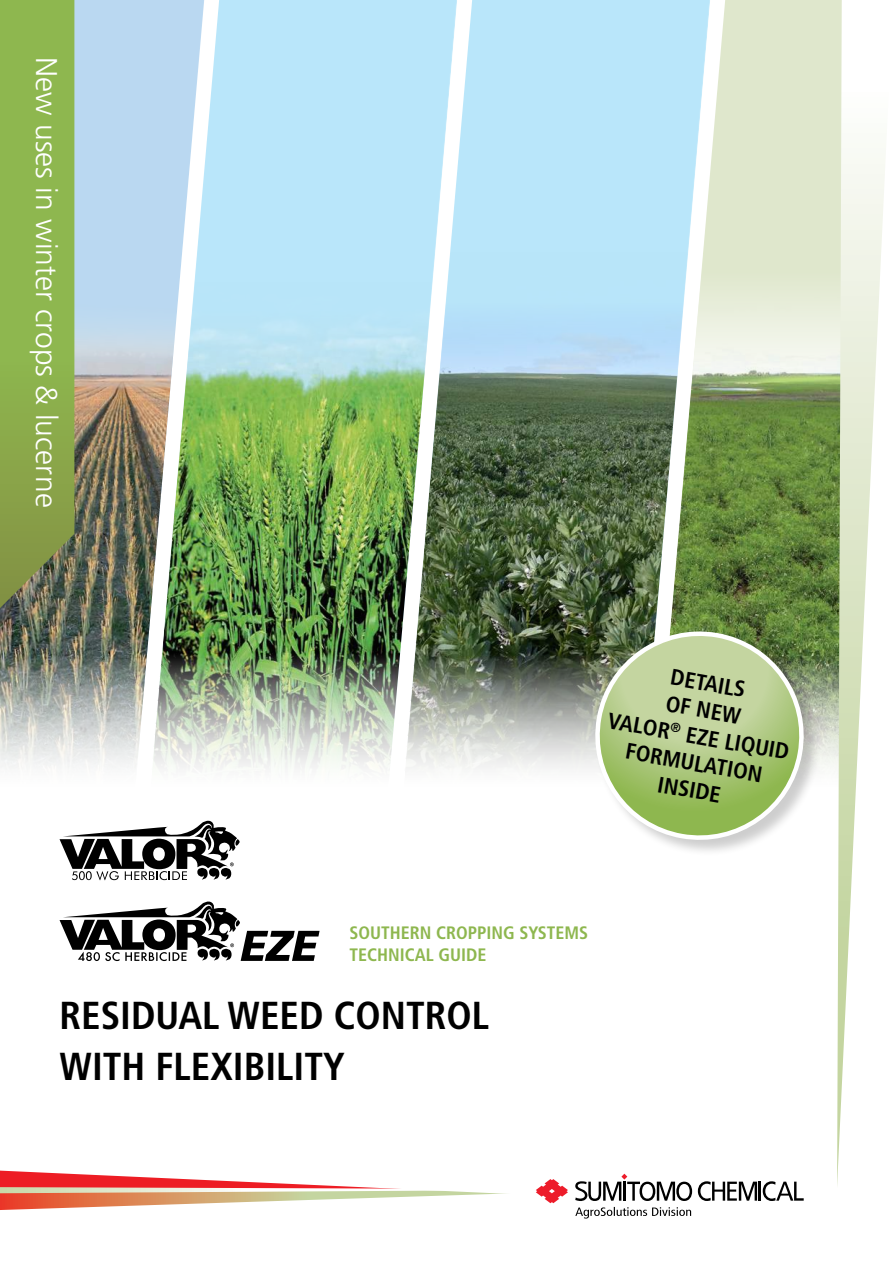
<style>
.page{position:relative;width:893px;height:1263px;background:#fff}
.page>*{position:absolute;margin:0;border:0;box-sizing:border-box;transform-origin:0 0}
.t1{font:700 condensed 39px/51px "Frutiger";color:#000}
.t2{font:300 30px "Frutiger";color:#fff}
.t3{font:700 condensed 22.5px/27px "Frutiger";color:#000;text-align:center}
.t4{font:700 condensed 18px/21.6px "Frutiger";color:#8eb74f}
</style>
<div class="page">
<div style="left:716px;top:0;width:121px;height:234px;background:#dfe7cc"></div>
<img style="left:716px;top:234px;width:100px;height:397px">
<div style="left:210px;top:0;width:192px;height:282px;background:#b9e6fa"></div>
<img style="left:210px;top:282px;width:192px;height:487px">
<svg style="left:402px;top:0;width:314px;height:252px;background:#bfe8f9"></svg>
<img style="left:402px;top:252px;width:314px;height:517px">
<svg style="left:74px;top:0;width:136px;height:290px;background:#c0dcf2"></svg>
<img style="left:0;top:290px;width:210px;height:479px">
<svg style="left:816px;top:2px;width:69px;height:1184px"></svg>
<hr style="left:759px;top:1181px;width:2px;height:20px;background:#000">
<svg style="left:763px;top:1181px;width:41px;height:20px"></svg>
<svg style="left:698px;top:1181px;width:59px;height:20px"></svg>
<svg style="left:0;top:1170px;width:692px;height:48px"></svg>
<svg style="left:0;top:0;width:74px;height:608px;background:#8aac4d"></svg>
<svg style="left:60px;top:901px;width:260px;height:60px"></svg>
<div style="left:594px;top:631px;width:227px;height:226px;background:#000;opacity:.2"></div>
<svg style="left:584px;top:620px;width:231px;height:226px"></svg>
<svg style="left:60px;top:820px;width:180px;height:60px"></svg>
<h2 class="t2" style="left:63px;top:57px;width:452px;rotate:90deg">New uses in winter crops &amp; lucerne</h2>
<p class="t3" style="left:620px;top:654px;width:185px;rotate:10deg">DETAILS<br>OF NEW<br>VALOR<sup>®</sup> EZE LIQUID<br>FORMULATION<br>INSIDE</p>
<p class="t4" style="left:349px;top:922px;width:240px">SOUTHERN CROPPING SYSTEMS<br>TECHNICAL GUIDE</p>
<h1 class="t1" style="left:60px;top:990px;width:431px">RESIDUAL WEED CONTROL<br>WITH FLEXIBILITY</h1>
</div>
